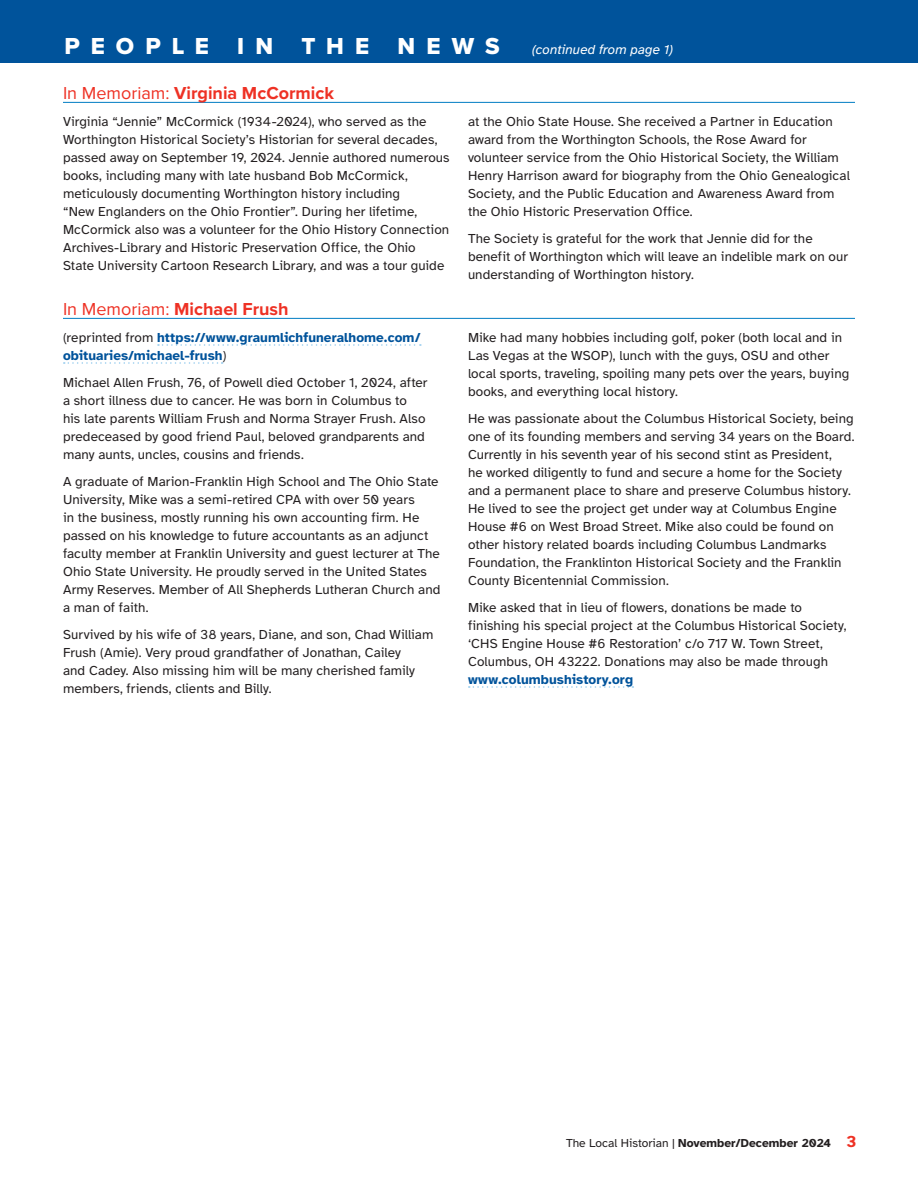
<style>
.page{position:relative;width:918px;height:1188px;background:#fff}
.page>*{position:absolute;margin:0;border:0;box-sizing:border-box;transform-origin:0 0}
.continuation_heading{font:24px "Proxima Nova Extrabld";letter-spacing:.46em;color:#fff}
.Subtitle_UnderlineSpanAll{font:700 18px "Proxima Nova";color:#ee3124}
.t1{font:13.5px/18px "Atkinson Hyperlegible";letter-spacing:.005em;color:#231f20}
.t2{font:700 13.5px/18px "Atkinson Hyperlegible";letter-spacing:.005em;color:#00539b}
.continuation_heading-2{font:italic 13.5px "Atkinson Hyperlegible";letter-spacing:.005em;color:#fff}
.t3{font:700 12px "Atkinson Hyperlegible";color:#231f20}
.s1{font-weight:400}
.s2{font-weight:400;color:#231f20}
.s3{font-weight:700;color:#00539b}
.s4{font-size:16.5px;color:#ee3124}
</style>
<div class="page">
<div style="left:0;top:0;width:918px;height:63px;background:#00539b"></div>
<hr style="left:63px;top:102px;width:792px;height:1px;background:#007dc3">
<hr style="left:63px;top:318px;width:792px;height:1px;background:#007dc3">
<svg style="left:158px;top:344px;width:263px;height:2px"></svg>
<svg style="left:64px;top:362px;width:159px;height:2px"></svg>
<svg style="left:469px;top:686px;width:164px;height:2px"></svg>
<p class="continuation_heading" style="left:64px;top:28px;width:437px">PEOPLE IN THE NEWS</p>
<p class="continuation_heading-2" style="left:532px;top:42px;width:143px">(continued from page 1)</p>
<p class="Subtitle_UnderlineSpanAll" style="left:63px;top:80px;width:273px"><span class="s1">In Memoriam:</span> Virginia McCormick</p>
<p class="t1" style="left:63px;top:113px;width:388px">Virginia “Jennie” McCormick (1934-2024), who served as the Worthington Historical Society’s Historian for several decades, passed away on September 19, 2024. Jennie authored numerous books, including many with late husband Bob McCormick, meticulously documenting Worthington history including<br>“New Englanders on the Ohio Frontier”. During her lifetime, McCormick also was a volunteer for the Ohio History Connection Archives-Library and Historic Preservation Office, the Ohio State University Cartoon Research Library, and was a tour guide</p>
<p class="t1" style="left:468px;top:113px;width:383px">at the Ohio State House. She received a Partner in Education award from the Worthington Schools, the Rose Award for volunteer service from the Ohio Historical Society, the William Henry Harrison award for biography from the Ohio Genealogical Society, and the Public Education and Awareness Award from the Ohio Historic Preservation Office.</p>
<p class="t1" style="left:468px;top:230px;width:382px">The Society is grateful for the work that Jennie did for the benefit of Worthington which will leave an indelible mark on our understanding of Worthington history.</p>
<p class="Subtitle_UnderlineSpanAll" style="left:63px;top:296px;width:227px"><span class="s1">In Memoriam:</span> Michael Frush</p>
<p class="t2" style="left:63px;top:329px;width:359px"><span class="s2">(reprinted from</span> https://www.graumlichfuneralhome.com/ obituaries/michael-frush<span class="s2">)</span></p>
<p class="t1" style="left:63px;top:374px;width:366px">Michael Allen Frush, 76, of Powell died October 1, 2024, after a short illness due to cancer. He was born in Columbus to his late parents William Frush and Norma Strayer Frush. Also predeceased by good friend Paul, beloved grandparents and many aunts, uncles, cousins and friends.</p>
<p class="t1" style="left:63px;top:473px;width:379px">A graduate of Marion-Franklin High School and The Ohio State University, Mike was a semi-retired CPA with over 50 years<br>in the business, mostly running his own accounting firm. He passed on his knowledge to future accountants as an adjunct faculty member at Franklin University and guest lecturer at The Ohio State University. He proudly served in the United States Army Reserves. Member of All Shepherds Lutheran Church and a man of faith.</p>
<p class="t1" style="left:63px;top:626px;width:372px">Survived by his wife of 38 years, Diane, and son, Chad William Frush (Amie). Very proud grandfather of Jonathan, Cailey<br>and Cadey. Also missing him will be many cherished family members, friends, clients and Billy.</p>
<p class="t1" style="left:468px;top:329px;width:383px">Mike had many hobbies including golf, poker (both local and in Las Vegas at the WSOP), lunch with the guys, OSU and other local sports, traveling, spoiling many pets over the years, buying books, and everything local history.</p>
<p class="t1" style="left:468px;top:410px;width:388px">He was passionate about the Columbus Historical Society, being one of its founding members and serving 34 years on the Board.<br>Currently in his seventh year of his second stint as President,<br>he worked diligently to fund and secure a home for the Society and a permanent place to share and preserve Columbus history.<br>He lived to see the project get under way at Columbus Engine House #6 on West Broad Street. Mike also could be found on other history related boards including Columbus Landmarks Foundation, the Franklinton Historical Society and the Franklin County Bicentennial Commission.</p>
<p class="t1" style="left:468px;top:599px;width:380px">Mike asked that in lieu of flowers, donations be made to finishing his special project at the Columbus Historical Society, ‘CHS Engine House #6 Restoration’ c/o 717 W. Town Street, Columbus, OH 43222. Donations may also be made through <span class="s3">www.columbushistory.org</span></p>
<p class="t3" style="left:566px;top:1136px;width:292px"><span class="s1">The Local Historian |</span> November/December 2024 <span class="s4">3</span></p>
</div>
